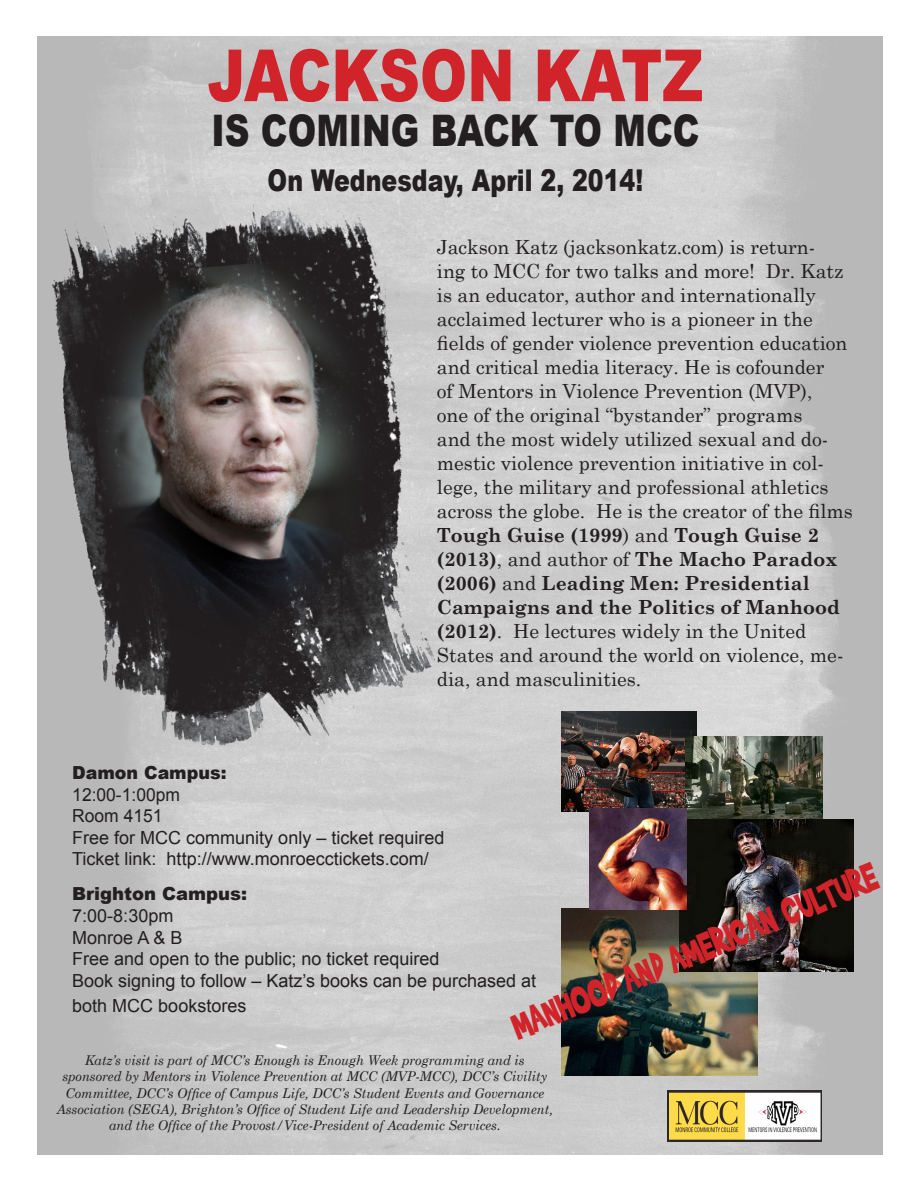
<style>
.page{position:relative;width:918px;height:1188px;background:#fff}
.page>*{position:absolute;margin:0;border:0;box-sizing:border-box;transform-origin:0 0}
.t1{font:900 72px "Arial";color:#d1232a;scale:.79 1}
.t2{font:47.25px "Brady Bunch";color:#d1232a;scale:.77 1}
.t3{font:900 43.5px "Arial";color:#231f20;scale:.79 1}
.t4{font:900 30px "Arial";color:#231f20;scale:.79 1}
.t5{font:19.5px/24px "Century Schoolbook";color:#231f20}
.t6{font:18px "Arial";color:#231f20}
.t7{font:900 18px "Arial";color:#231f20}
.t8{font:italic 13.5px "Century Schoolbook";color:#231f20;scale:.96 1}
.s1{font-weight:700}
</style>
<div class="page">
<img style="left:38px;top:36px;width:845px;height:1118px">
<img style="left:37px;top:176px;width:419px;height:597px">
<img style="left:83px;top:254px;width:308px;height:432px">
<img style="left:561px;top:909px;width:196px;height:166px">
<img style="left:562px;top:712px;width:135px;height:100px">
<img style="left:686px;top:737px;width:136px;height:83px">
<img style="left:679px;top:820px;width:175px;height:152px">
<img style="left:590px;top:808px;width:97px;height:101px">
<img style="left:668px;top:1091px;width:153px;height:51px">
<p class="t1" style="left:207px;top:23px;width:629px">JACKSON KATZ</p>
<p class="t3" style="left:211px;top:99px;width:619px">IS COMING BACK TO MCC</p>
<p class="t4" style="left:268px;top:159px;width:477px">On Wednesday, April 2, 2014!</p>
<p class="t5" style="left:437px;top:234px;width:418px">Jackson Katz (jacksonkatz.com) is return-<br>ing to MCC for two talks and more! Dr. Katz is an educator, author and internationally acclaimed lecturer who is a pioneer in the fields of gender violence prevention education and critical media literacy. He is cofounder<br>of Mentors in Violence Prevention (MVP),<br>one of the original “bystander” programs<br>and the most widely utilized sexual and do&shy;mestic violence prevention initiative in col&shy;lege, the military and professional athletics across the globe. He is the creator of the films <span class="s1">Tough Guise (1999</span>) and <span class="s1">Tough Guise 2 (2013)</span>, and author of <span class="s1">The Macho Paradox (2006)</span> and <span class="s1">Leading Men: Presidential Campaigns and the Politics of Manhood (2012)</span>. He lectures widely in the United States and around the world on violence, me&shy;dia, and masculinities.</p>
<p class="t7" style="left:72px;top:759px;width:156px">Damon Campus:</p>
<p class="t6" style="left:72px;top:782px;width:109px">12:00-1:00pm</p>
<p class="t6" style="left:72px;top:804px;width:92px">Room 4151</p>
<p class="t6" style="left:72px;top:826px;width:374px">Free for MCC community only – ticket required</p>
<p class="t6" style="left:72px;top:847px;width:358px">Ticket link: http://www.monroecctickets.com/</p>
<p class="t7" style="left:72px;top:881px;width:177px">Brighton Campus:</p>
<p class="t6" style="left:72px;top:904px;width:103px">7:00-8:30pm</p>
<p class="t6" style="left:72px;top:926px;width:112px">Monroe A &amp; B</p>
<p class="t6" style="left:72px;top:947px;width:369px">Free and open to the public; no ticket required</p>
<p class="t6" style="left:72px;top:969px;width:465px">Book signing to follow – Katz’s books can be purchased at</p>
<p class="t6" style="left:72px;top:994px;width:176px">both MCC bookstores</p>
<p class="t2" style="left:502px;top:1000px;width:513px;rotate:-23deg">MANHOOD AND AMERICAN CULTURE</p>
<p class="t8" style="left:85px;top:1050px;width:459px">Katz’s visit is part of MCC’s Enough is Enough Week programming and is</p>
<p class="t8" style="left:62px;top:1066px;width:507px">sponsored by Mentors in Violence Prevention at MCC (MVP-MCC), DCC’s Civility</p>
<p class="t8" style="left:65px;top:1083px;width:500px">Committee, DCC’s Office of Campus Life, DCC’s Student Events and Governance</p>
<p class="t8" style="left:57px;top:1099px;width:518px">Association (SEGA), Brighton’s Office of Student Life and Leadership Development,</p>
<p class="t8" style="left:109px;top:1115px;width:409px">and the Office of the Provost/Vice-President of Academic Services.</p>
</div>
